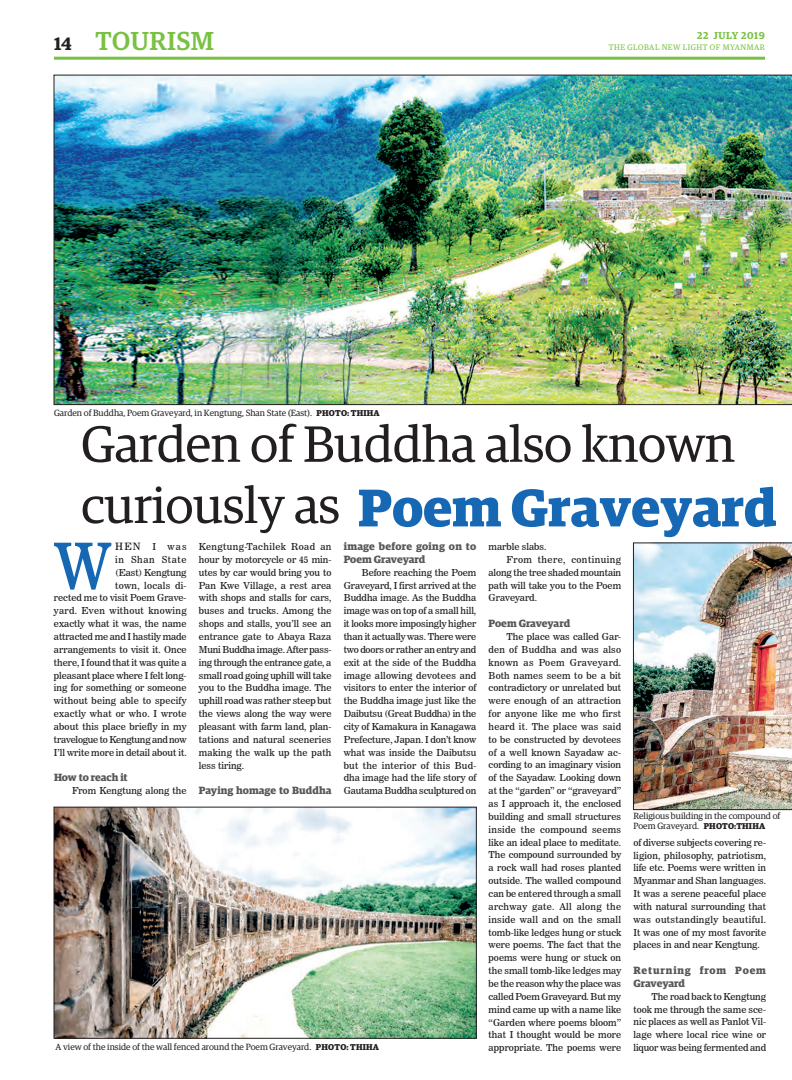
<style>
.page{position:relative;width:792px;height:1080px;background:#fff}
.page>*{position:absolute;margin:0;border:0;box-sizing:border-box;transform-origin:0 0}
.t1{font:62.9px "News 706 BT Roman C";color:#1768b4}
.t2{font:700 53px "Guardian Egyp";color:#1768b4}
.t3{font:51px/61.2px "Guardian Egyp";color:#231f20}
.t4{font:500 26px "Guardian Egyp";letter-spacing:.02em;color:#79c142}
.t5{font:700 10.5px/12.9px "Guardian Egyp";color:#57585a}
.t6{font:700 10.5px/12.9px "Guardian Egyp";letter-spacing:.07em;color:#57585a}
.t7{font:600 10px "Guardian Egyp";letter-spacing:.06em;color:#79c142}
.t8{font:9.5px/12.9px "News 706 BT Roman C";color:#231f20;text-align:justify}
.t9{font:9.5px "News 706 BT Roman C";letter-spacing:.045em;color:#231f20}
.t10{font:9px/10.8px "Guardian Egyp";color:#231f20}
.t11{font:8px "Guardian Egyp";letter-spacing:.06em;color:#79c142}
.s1{font-weight:600;font-size:18px;color:#231f20}
.s2{font-weight:700;font-size:8.5px}
.s3{font-size:10px}
</style>
<div class="page">
<hr style="left:54px;top:57px;width:711px;height:3px;background:#79c142">
<img style="left:54px;top:75px;width:738px;height:330px">
<img style="left:633px;top:543px;width:159px;height:267px">
<img style="left:56px;top:809px;width:418px;height:227px">
<div style="left:54px;top:807px;width:422px;height:231px;border:1px solid #231f20"></div>
<h3 class="t4" style="left:54px;top:23px;width:162px"><span class="s1">14</span> TOURISM</h3>
<p class="t10" style="left:54px;top:407px;width:327px">Garden of Buddha, Poem Graveyard, in Kengtung, Shan State (East). <span class="s2">PHOTO: THIHA</span></p>
<p class="t7" style="left:697px;top:28px;width:69px">22 JULY 2019</p>
<p class="t11" style="left:609px;top:42px;width:158px">THE GLOBAL NEW LIGHT OF MYANMAR</p>
<h3 class="t3" style="left:81px;top:410px;width:655px">Garden of Buddha also known curiously as</h3>
<h1 class="t1" style="left:54px;top:528px;width:59px">W</h1>
<h2 class="t2" style="left:358px;top:467px;width:420px">Poem Graveyard</h2>
<p class="t8" style="left:489px;top:540px;width:59px">marble slabs.</p>
<p class="t9" style="left:507px;top:554px;width:116px">From there, continuing</p>
<p class="t8" style="left:489px;top:566px;width:134px">along the tree shaded mountain</p>
<p class="t8" style="left:489px;top:579px;width:134px">path will take you to the Poem</p>
<p class="t8" style="left:489px;top:592px;width:50px">Graveyard.</p>
<p class="t5" style="left:489px;top:616px;width:83px">Poem Graveyard</p>
<p class="t8" style="left:489px;top:630px;width:134px;text-indent:18px">The place was called Gar&shy;den of Buddha and was also known as Poem Graveyard.<br>Both names seem to be a bit contradictory or unrelated but were enough of an attraction for anyone like me who first heard it. The place was said to be constructed by devotees of a well known Sayadaw ac&shy;cording to an imaginary vision of the Sayadaw. Looking down at the “garden” or “graveyard” as I approach it, the enclosed building and small structures inside the compound seems like an ideal place to meditate.<br>The compound surrounded by a rock wall had roses planted outside. The walled compound can be entered through a small archway gate. All along the inside wall and on the small tomb-like ledges hung or stuck were poems. The fact that the poems were hung or stuck on the small tomb-like ledges may be the reason why the place was called Poem Graveyard. But my mind came up with a name like “Garden where poems bloom” that I thought would be more appropriate. The poems were</p>
<p class="t5" style="left:344px;top:539px;width:134px">image before going on to<br>Poem Graveyard</p>
<p class="t8" style="left:344px;top:566px;width:134px;text-indent:18px">Before reaching the Poem Graveyard, I first arrived at the Buddha image. As the Buddha image was on top of a small hill, it looks more imposingly higher than it actually was. There were two doors or rather an entry and exit at the side of the Buddha image allowing devotees and visitors to enter the interior of the Buddha image just like the Daibutsu (Great Buddha) in the city of Kamakura in Kanagawa Prefecture, Japan. I don’t know what was inside the Daibutsu but the interior of this Bud&shy;dha image had the life story of Gautama Buddha sculptured on</p>
<p class="t8" style="left:199px;top:540px;width:134px">Kengtung-Tachilek Road an hour by motorcycle or 45 min&shy;utes by car would bring you to Pan Kwe Village, a rest area with shops and stalls for cars, buses and trucks. Among the shops and stalls, you’ll see an entrance gate to Abaya Raza Muni Buddha image. After pass&shy;ing through the entrance gate, a small road going uphill will take you to the Buddha image. The uphill road was rather steep but the views along the way were pleasant with farm land, plan&shy;tations and natural sceneries making the walk up the path less tiring.</p>
<p class="t5" style="left:199px;top:783px;width:134px">Paying homage to Buddha</p>
<p class="t8" style="left:54px;top:540px;width:134px;text-align:right"><span class="s3">HEN</span> I was<br>in Shan State<br>(East) Kengtung<br>town, locals di-<br>rected me to visit Poem Grave&shy;yard. Even without knowing exactly what it was, the name attracted me and I hastily made arrangements to visit it. Once there, I found that it was quite a pleasant place where I felt long&shy;ing for something or someone without being able to specify exactly what or who. I wrote about this place briefly in my travelogue to Kengtung and now<br>I’ll write more in detail about it.</p>
<p class="t5" style="left:54px;top:770px;width:75px">How to reach it</p>
<p class="t8" style="left:72px;top:784px;width:116px">From Kengtung along the</p>
<p class="t10" style="left:633px;top:810px;width:148px">Religious building in the compound of<br>Poem Graveyard. <span class="s2">PHOTO:THIHA</span></p>
<p class="t8" style="left:633px;top:836px;width:134px">of diverse subjects covering re&shy;ligion, philosophy, patriotism, life etc. Poems were written in Myanmar and Shan languages.<br>It was a serene peaceful place with natural surrounding that was outstandingly beautiful.<br>It was one of my most favorite places in and near Kengtung.</p>
<p class="t6" style="left:633px;top:963px;width:134px">Returning from Poem<br>Graveyard</p>
<p class="t8" style="left:633px;top:990px;width:134px;text-indent:18px">The road back to Kengtung took me through the same sce&shy;nic places as well as Panlot Vil&shy;lage where local rice wine or liquor was being fermented and</p>
<p class="t10" style="left:56px;top:1041px;width:325px">A view of the inside of the wall fenced around the Poem Graveyard. <span class="s2">PHOTO: THIHA</span></p>
</div>
